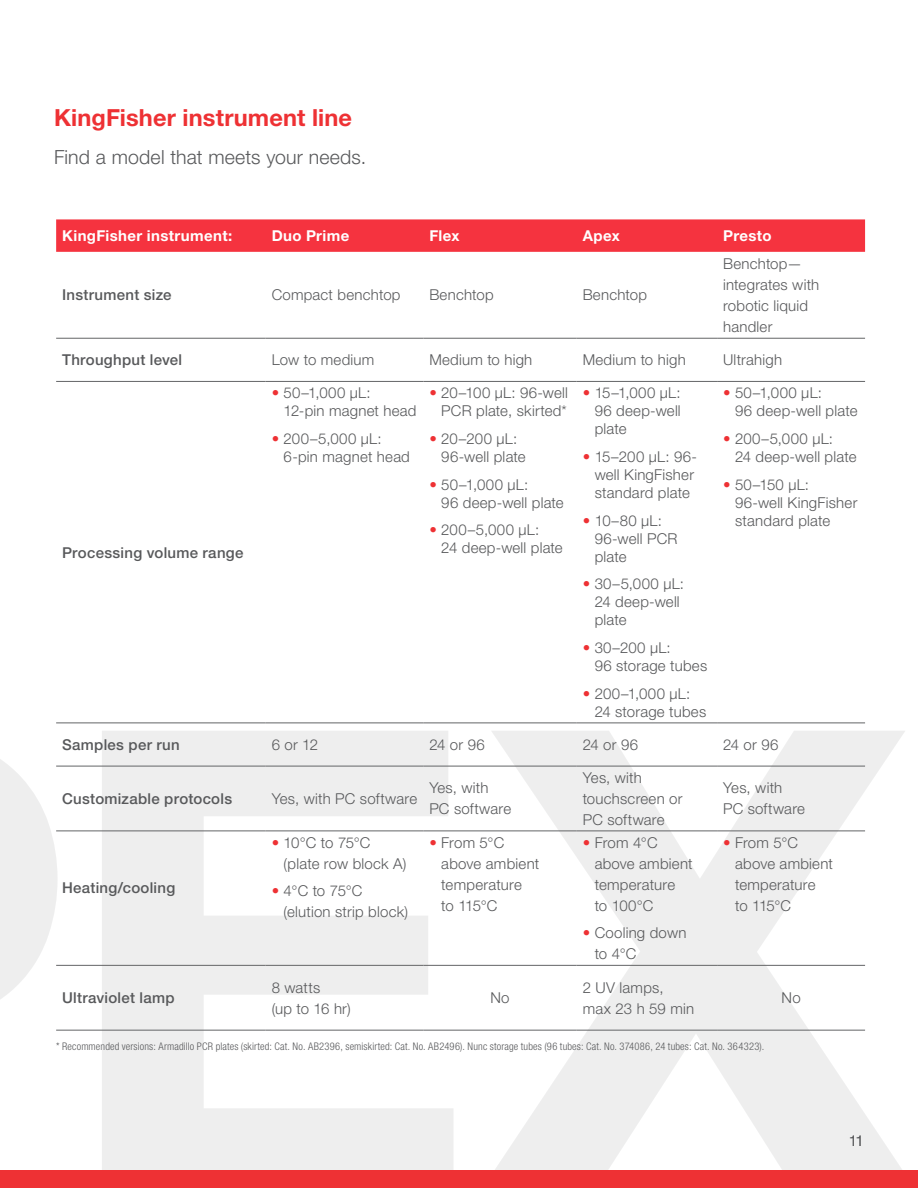
<style>
.page{position:relative;width:918px;height:1188px;background:#fff}
.page>*{position:absolute;margin:0;border:0;box-sizing:border-box;transform-origin:0 0}
.t1{font:700 23.55px "Helvetica Neue LTW1 G";letter-spacing:.005em;color:#ee3134}
.t2{font:300 19.5px "Helvetica Neue LTW1 G";letter-spacing:.01em;color:#58595b}
.t3{font:300 15px/21px "Helvetica Neue LTW1 G";letter-spacing:.015em;color:#58595b}
.t4{font:500 15px "Helvetica Neue LTW1 G";letter-spacing:.02em;color:#58595b}
.t5{font:700 15px "Helvetica Neue LTW1 G";letter-spacing:.025em;color:#fff}
.t6{font:300 condensed 10.5px "Helvetica Neue LTW1 G";letter-spacing:.015em;color:#58595b}
.s1{color:#ee3134}
</style>
<div class="page">
<svg style="left:0;top:731px;width:918px;height:440px;fill:#f3f3f4"></svg>
<div style="left:0;top:1171px;width:918px;height:17px;background:#ee3134"></div>
<div style="left:56px;top:219px;width:809px;height:33px;background:#f5333f"></div>
<hr style="left:56px;top:338px;width:210px;height:1px;background:#636466">
<hr style="left:266px;top:338px;width:157px;height:1px;background:#636466">
<hr style="left:423px;top:338px;width:154px;height:1px;background:#636466">
<hr style="left:577px;top:338px;width:140px;height:1px;background:#636466">
<hr style="left:717px;top:338px;width:148px;height:1px;background:#636466">
<hr style="left:56px;top:381px;width:210px;height:1px;background:#636466">
<hr style="left:266px;top:381px;width:157px;height:1px;background:#636466">
<hr style="left:423px;top:381px;width:154px;height:1px;background:#636466">
<hr style="left:577px;top:381px;width:140px;height:1px;background:#636466">
<hr style="left:717px;top:381px;width:148px;height:1px;background:#636466">
<hr style="left:56px;top:723px;width:210px;height:1px;background:#636466">
<hr style="left:266px;top:723px;width:157px;height:1px;background:#636466">
<hr style="left:423px;top:723px;width:154px;height:1px;background:#636466">
<hr style="left:577px;top:723px;width:140px;height:1px;background:#636466">
<hr style="left:717px;top:723px;width:148px;height:1px;background:#636466">
<hr style="left:56px;top:766px;width:210px;height:1px;background:#636466">
<hr style="left:266px;top:766px;width:157px;height:1px;background:#636466">
<hr style="left:423px;top:766px;width:154px;height:1px;background:#636466">
<hr style="left:577px;top:766px;width:140px;height:1px;background:#636466">
<hr style="left:717px;top:766px;width:148px;height:1px;background:#636466">
<hr style="left:56px;top:831px;width:210px;height:1px;background:#636466">
<hr style="left:266px;top:831px;width:157px;height:1px;background:#636466">
<hr style="left:423px;top:831px;width:154px;height:1px;background:#636466">
<hr style="left:577px;top:831px;width:140px;height:1px;background:#636466">
<hr style="left:717px;top:831px;width:148px;height:1px;background:#636466">
<hr style="left:56px;top:965px;width:210px;height:1px;background:#636466">
<hr style="left:266px;top:965px;width:157px;height:1px;background:#636466">
<hr style="left:423px;top:965px;width:154px;height:1px;background:#636466">
<hr style="left:577px;top:965px;width:140px;height:1px;background:#636466">
<hr style="left:717px;top:965px;width:148px;height:1px;background:#636466">
<hr style="left:56px;top:1030px;width:210px;height:1px;background:#636466">
<hr style="left:266px;top:1030px;width:157px;height:1px;background:#636466">
<hr style="left:423px;top:1030px;width:154px;height:1px;background:#636466">
<hr style="left:577px;top:1030px;width:140px;height:1px;background:#636466">
<hr style="left:717px;top:1030px;width:148px;height:1px;background:#636466">
<h1 class="t1" style="left:54px;top:103px;width:300px">KingFisher instrument line</h1>
<h2 class="t2" style="left:54px;top:145px;width:314px">Find a model that meets your needs.</h2>
<p class="t5" style="left:62px;top:226px;width:172px">KingFisher instrument:</p>
<p class="t5" style="left:272px;top:226px;width:79px">Duo Prime</p>
<p class="t5" style="left:429px;top:226px;width:32px">Flex</p>
<p class="t5" style="left:583px;top:226px;width:39px">Apex</p>
<p class="t5" style="left:723px;top:226px;width:50px">Presto</p>
<p class="t4" style="left:62px;top:286px;width:111px">Instrument size</p>
<p class="t3" style="left:272px;top:284px;width:130px">Compact benchtop</p>
<p class="t3" style="left:429px;top:284px;width:66px">Benchtop</p>
<p class="t3" style="left:583px;top:284px;width:66px">Benchtop</p>
<p class="t3" style="left:723px;top:253px;width:98px">Benchtop— integrates with robotic liquid handler</p>
<p class="t4" style="left:62px;top:351px;width:122px">Throughput level</p>
<p class="t3" style="left:272px;top:349px;width:104px">Low to medium</p>
<p class="t3" style="left:429px;top:349px;width:105px">Medium to high</p>
<p class="t3" style="left:583px;top:349px;width:105px">Medium to high</p>
<p class="t3" style="left:723px;top:349px;width:61px">Ultrahigh</p>
<p class="t4" style="left:62px;top:543px;width:183px">Processing volume range</p>
<p class="t3" style="left:284px;top:384px;width:134px;line-height:18px;text-indent:-12px"><span class="s1">•</span> 50–1,000 μL:<br>12-pin magnet head</p>
<p class="t3" style="left:284px;top:429px;width:128px;line-height:18px;text-indent:-12px"><span class="s1">•</span> 200–5,000 μL:<br>6-pin magnet head</p>
<p class="t3" style="left:429px;top:384px;width:140px;line-height:18px;text-align:right"><span class="s1">•</span> 20–100 μL: 96-well<br>PCR plate, skirted*</p>
<p class="t3" style="left:441px;top:429px;width:86px;line-height:18px;text-indent:-12px"><span class="s1">•</span> 20–200 μL:<br>96-well plate</p>
<p class="t3" style="left:441px;top:475px;width:124px;line-height:18px;text-indent:-12px"><span class="s1">•</span> 50–1,000 μL:<br>96 deep-well plate</p>
<p class="t3" style="left:441px;top:521px;width:123px;line-height:18px;text-indent:-12px"><span class="s1">•</span> 200–5,000 μL:<br>24 deep-well plate</p>
<p class="t3" style="left:595px;top:384px;width:88px;line-height:18px;text-align:justify;text-indent:-12px"><span class="s1">•</span> 15–1,000 µL:<br>96 deep-well plate</p>
<p class="t3" style="left:583px;top:447px;width:116px;line-height:18px;text-align:center"><span class="s1">•</span> 15–200 µL: 96- well KingFisher standard plate</p>
<p class="t3" style="left:595px;top:511px;width:84px;line-height:18px;text-indent:-12px"><span class="s1">•</span> 10–80 µL:<br>96-well PCR plate</p>
<p class="t3" style="left:595px;top:575px;width:91px;line-height:18px;text-indent:-12px"><span class="s1">•</span> 30–5,000 µL:<br>24 deep-well plate</p>
<p class="t3" style="left:595px;top:639px;width:114px;line-height:18px;text-indent:-12px"><span class="s1">•</span> 30–200 µL:<br>96 storage tubes</p>
<p class="t3" style="left:595px;top:684px;width:113px;line-height:18px;text-indent:-12px"><span class="s1">•</span> 200–1,000 µL:<br>24 storage tubes</p>
<p class="t3" style="left:735px;top:384px;width:124px;line-height:18px;text-indent:-12px"><span class="s1">•</span> 50–1,000 μL:<br>96 deep-well plate</p>
<p class="t3" style="left:735px;top:429px;width:123px;line-height:18px;text-indent:-12px"><span class="s1">•</span> 200–5,000 μL:<br>24 deep-well plate</p>
<p class="t3" style="left:735px;top:475px;width:124px;line-height:18px;text-indent:-12px"><span class="s1">•</span> 50–150 μL:<br>96-well KingFisher standard plate</p>
<p class="t4" style="left:62px;top:735px;width:119px">Samples per run</p>
<p class="t3" style="left:272px;top:734px;width:48px">6 or 12</p>
<p class="t3" style="left:429px;top:734px;width:57px">24 or 96</p>
<p class="t3" style="left:583px;top:734px;width:57px">24 or 96</p>
<p class="t3" style="left:723px;top:734px;width:57px">24 or 96</p>
<p class="t4" style="left:62px;top:789px;width:172px">Customizable protocols</p>
<p class="t3" style="left:272px;top:788px;width:147px">Yes, with PC software</p>
<p class="t3" style="left:429px;top:777px;width:83px">Yes, with<br>PC software</p>
<p class="t3" style="left:583px;top:767px;width:101px">Yes, with touchscreen or<br>PC software</p>
<p class="t3" style="left:723px;top:777px;width:83px">Yes, with<br>PC software</p>
<p class="t4" style="left:62px;top:879px;width:115px">Heating/cooling</p>
<p class="t3" style="left:284px;top:832px;width:124px;text-indent:-12px"><span class="s1">•</span> 10°C to 75°C (plate row block A)</p>
<p class="t3" style="left:284px;top:880px;width:126px;text-indent:-12px"><span class="s1">•</span> 4°C to 75°C (elution strip block)</p>
<p class="t3" style="left:441px;top:832px;width:99px;text-indent:-12px"><span class="s1">•</span> From 5°C above ambient temperature<br>to 115°C</p>
<p class="t3" style="left:595px;top:832px;width:99px;text-indent:-12px"><span class="s1">•</span> From 4°C above ambient temperature<br>to 100°C</p>
<p class="t3" style="left:595px;top:922px;width:93px;text-indent:-12px"><span class="s1">•</span> Cooling down to 4°C</p>
<p class="t3" style="left:735px;top:832px;width:99px;text-indent:-12px"><span class="s1">•</span> From 5°C above ambient temperature<br>to 115°C</p>
<p class="t4" style="left:62px;top:989px;width:114px">Ultraviolet lamp</p>
<p class="t3" style="left:272px;top:977px;width:81px">8 watts<br>(up to 16 hr)</p>
<p class="t3" style="left:490px;top:987px;width:21px">No</p>
<p class="t3" style="left:583px;top:977px;width:113px">2 UV lamps, max 23 h 59 min</p>
<p class="t3" style="left:782px;top:987px;width:21px">No</p>
<p class="t6" style="left:56px;top:1040px;width:710px">* Recommended versions: Armadillo PCR plates (skirted: Cat. No. AB2396, semiskirted: Cat. No. AB2496). Nunc storage tubes (96 tubes: Cat. No. 374086, 24 tubes: Cat. No. 364323).</p>
<p class="t3" style="left:849px;top:1130px;width:17px">11</p>
</div>
